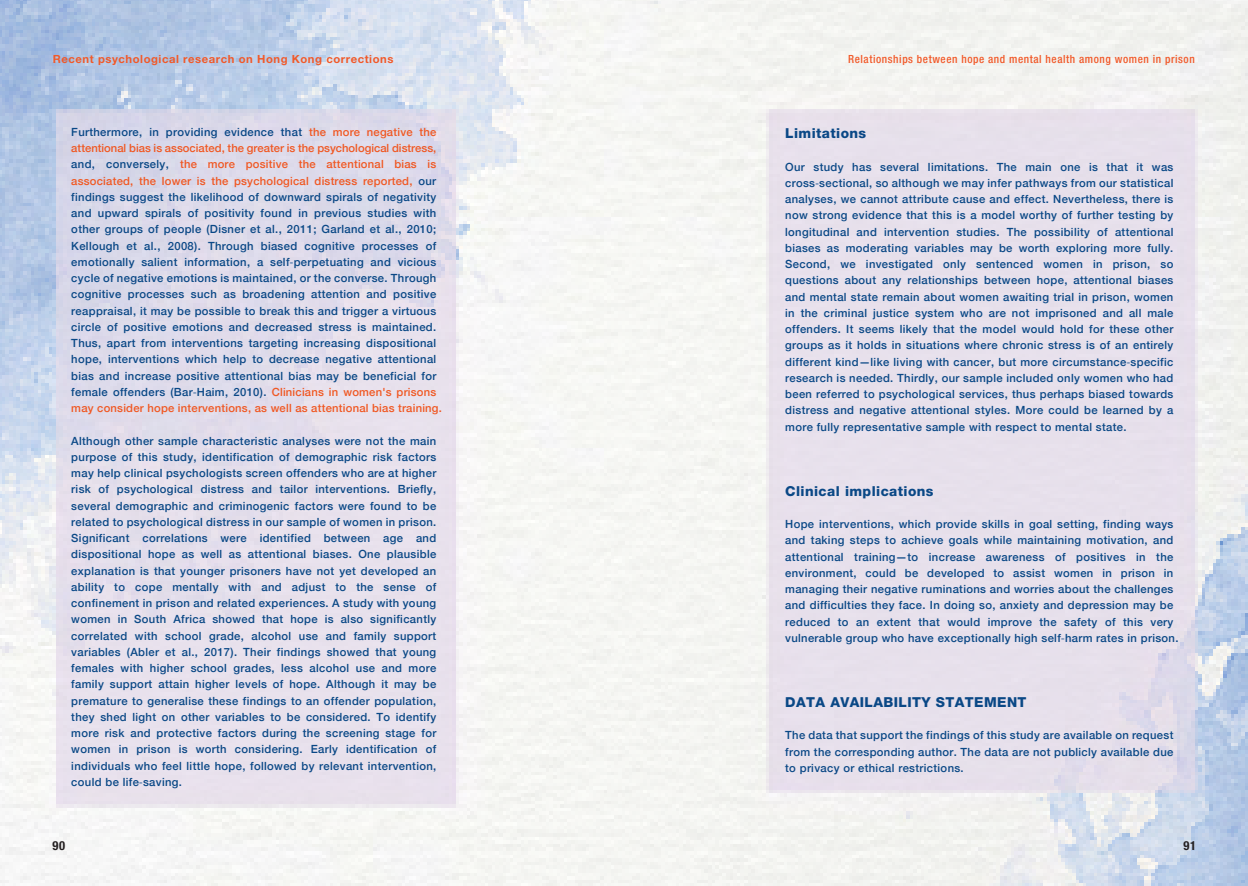
<style>
.page{position:relative;width:1248px;height:886px;background:#fff}
.page>*{position:absolute;margin:0;border:0;box-sizing:border-box;transform-origin:0 0}
.t1{font:800 13.75px "Helvetica Neue";letter-spacing:.03em;color:#0a4886}
.t2{font:700 condensed 12.5px "Helvetica Neue LT Pro";color:#231f20}
.t3{font:500 11.25px/16.2px "Helvetica Neue";letter-spacing:.03em;color:#0a4886;text-align:justify}
.t4{font:500 condensed 11.25px "Helvetica Neue LT Pro";letter-spacing:.05em;color:#f15929}
.t5{font:700 11.25px "Helvetica Neue LT Pro";letter-spacing:.05em;color:#f15929}
.s1{color:#f05823}
.s2{font-family:"Myriad Pro";font-weight:400}
</style>
<div class="page">
<img style="left:0;top:0;width:1247px;height:886px">
<p class="t5" style="left:53px;top:52px;width:342px">Recent psychological research on Hong Kong corrections</p>
<p class="t4" style="left:848px;top:52px;width:348px">Relationships between hope and mental health among women in prison</p>
<p class="t3" style="left:71px;top:123px;width:372px;text-align:left">Furthermore, in providing evidence that <span class="s1">the more negative the attentional bias is associated, the greater is the psychological distress, </span>and, conversely, <span class="s1">the more positive the attentional bias is associated, the lower is the psychological distress reported,</span> our findings suggest the likelihood of downward spirals of negativity and upward spirals of positivity found in previous studies with other groups of people (Disner et al., 2011; Garland et al., 2010; Kellough et al., 2008). Through biased cognitive processes of emotionally salient information, a self<span class="s2">‐</span>perpetuating and vicious cycle of negative emotions is maintained, or the converse. Through cognitive processes such as broadening attention and positive reappraisal, it may be possible to break this and trigger a virtuous circle of positive emotions and decreased stress is maintained.<br>Thus, apart from interventions targeting increasing dispositional hope, interventions which help to decrease negative attentional bias and increase positive attentional bias may be beneficial for female offenders (Bar<span class="s2">‐</span>Haim, 2010). <span class="s1">Clinicians in women's prisons may consider hope interventions, as well as attentional bias training.</span></p>
<p class="t3" style="left:71px;top:432px;width:366px">Although other sample characteristic analyses were not the main purpose of this study, identification of demographic risk factors may help clinical psychologists screen offenders who are at higher risk of psychological distress and tailor interventions. Briefly, several demographic and criminogenic factors were found to be related to psychological distress in our sample of women in prison.<br>Significant correlations were identified between age and dispositional hope as well as attentional biases. One plausible explanation is that younger prisoners have not yet developed an ability to cope mentally with and adjust to the sense of confinement in prison and related experiences. A study with young women in South Africa showed that hope is also significantly correlated with school grade, alcohol use and family support variables (Abler et al., 2017). Their findings showed that young females with higher school grades, less alcohol use and more family support attain higher levels of hope. Although it may be premature to generalise these findings to an offender population, they shed light on other variables to be considered. To identify more risk and protective factors during the screening stage for women in prison is worth considering. Early identification of individuals who feel little hope, followed by relevant intervention, could be life<span class="s2">‐</span>saving.</p>
<p class="t2" style="left:53px;top:838px;width:14px">90</p>
<p class="t1" style="left:785px;top:125px;width:83px">Limitations</p>
<p class="t3" style="left:785px;top:158px;width:390px">Our study has several limitations. The main one is that it was cross<span class="s2">‐</span>sectional, so although we may infer pathways from our statistical analyses, we cannot attribute cause and effect. Nevertheless, there is now strong evidence that this is a model worthy of further testing by longitudinal and intervention studies. The possibility of attentional biases as moderating variables may be worth exploring more fully.<br>Second, we investigated only sentenced women in prison, so questions about any relationships between hope, attentional biases and mental state remain about women awaiting trial in prison, women in the criminal justice system who are not imprisoned and all male offenders. It seems likely that the model would hold for these other groups as it holds in situations where chronic stress is of an entirely different kind—like living with cancer, but more circumstance<span class="s2">‐</span>specific research is needed. Thirdly, our sample included only women who had been referred to psychological services, thus perhaps biased towards distress and negative attentional styles. More could be learned by a more fully representative sample with respect to mental state.</p>
<p class="t1" style="left:785px;top:482px;width:150px">Clinical implications</p>
<p class="t3" style="left:785px;top:515px;width:395px;text-align:left">Hope interventions, which provide skills in goal setting, finding ways and taking steps to achieve goals while maintaining motivation, and attentional training—to increase awareness of positives in the environment, could be developed to assist women in prison in managing their negative ruminations and worries about the challenges and difficulties they face. In doing so, anxiety and depression may be reduced to an extent that would improve the safety of this very vulnerable group who have exceptionally high self<span class="s2">‐</span>harm rates in prison.</p>
<p class="t1" style="left:785px;top:694px;width:243px">DATA AVAILABILITY STATEMENT</p>
<p class="t3" style="left:785px;top:726px;width:389px">The data that support the findings of this study are available on request from the corresponding author. The data are not publicly available due to privacy or ethical restrictions.</p>
<p class="t2" style="left:1183px;top:838px;width:14px">91</p>
</div>
